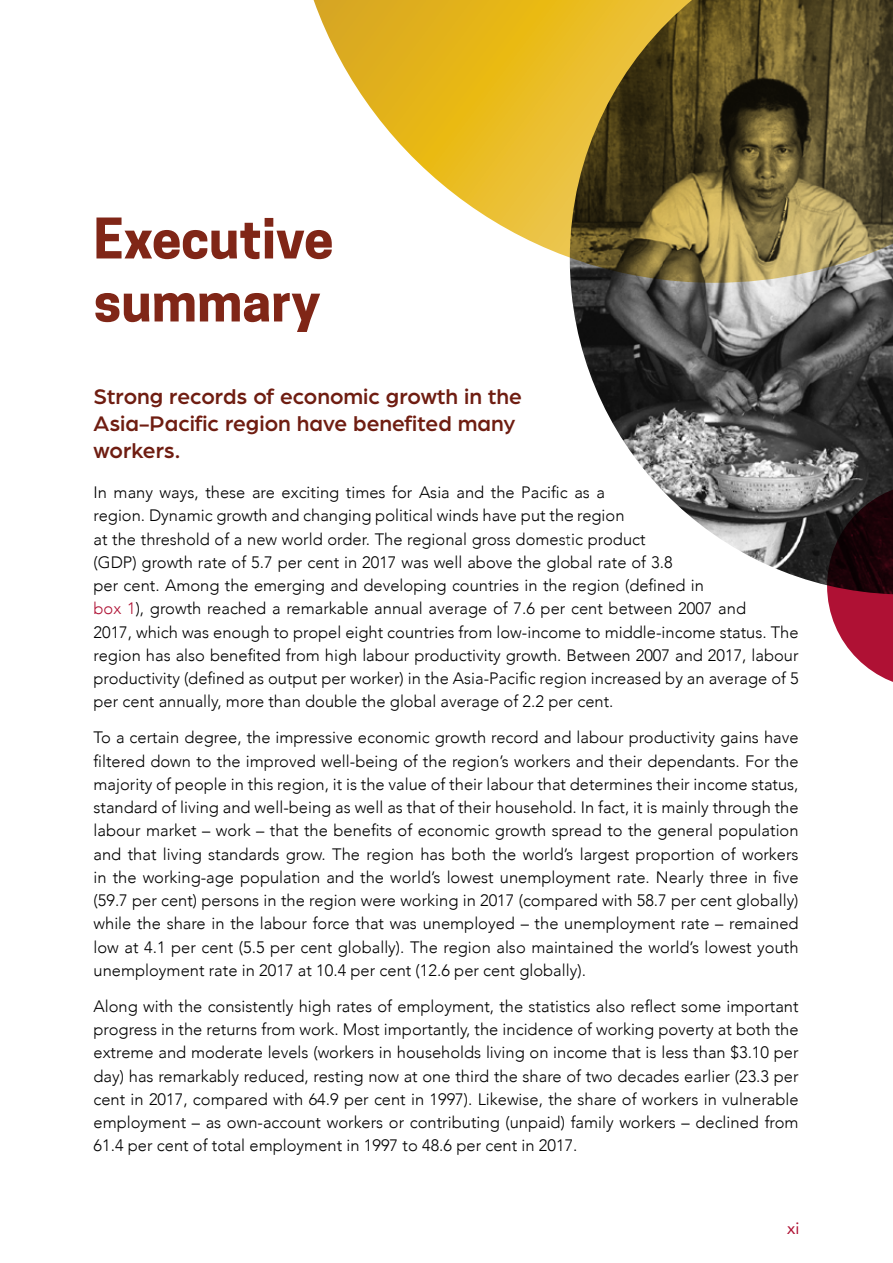
<style>
.page{position:relative;width:893px;height:1263px;background:#fff}
.page>*{position:absolute;margin:0;border:0;box-sizing:border-box;transform-origin:0 0}
.t1{font:700 52.5px/63px "Cooper Hewitt";color:#802617}
.t2{font:500 22.5px/27px "Arboria";color:#6f1d11}
.t3{font:300 16.5px/23.2px "Avenir";color:#000;text-align:justify}
.t4{font:16.5px "Avenir LT Std";color:#af1134}
.s1{color:#af1134}
</style>
<div class="page">
<svg style="left:314px;top:0;width:256px;height:268px"></svg>
<img style="left:570px;top:0;width:323px;height:586px">
<svg style="left:827px;top:483px;width:66px;height:199px;background:#6e3441"></svg>
<h1 class="t1" style="left:94px;top:207px;width:241px">Executive summary</h1>
<h2 class="t2" style="left:94px;top:382px;width:430px">Strong records of economic growth in the<br>Asia-Pacific region have benefited many workers.</h2>
<p class="t3" style="left:94px;top:481px;width:707px;text-align:left">In many ways, these are exciting times for Asia and the Pacific as a<br>region. Dynamic growth and changing political winds have put the region<br>at the threshold of a new world order. The regional gross domestic product<br>(GDP) growth rate of 5.7 per cent in 2017 was well above the global rate of 3.8<br>per cent. Among the emerging and developing countries in the region (defined in<br><span class="s1">box 1</span>), growth reached a remarkable annual average of 7.6 per cent between 2007 and<br>2017, which was enough to propel eight countries from low-income to middle-income status. The region has also benefited from high labour productivity growth. Between 2007 and 2017, labour productivity (defined as output per worker) in the Asia-Pacific region increased by an average of 5 per cent annually, more than double the global average of 2.2 per cent.</p>
<p class="t3" style="left:94px;top:726px;width:707px">To a certain degree, the impressive economic growth record and labour productivity gains have filtered down to the improved well-being of the region’s workers and their dependants. For the majority of people in this region, it is the value of their labour that determines their income status, standard of living and well-being as well as that of their household. In fact, it is mainly through the labour market – work – that the benefits of economic growth spread to the general population and that living standards grow. The region has both the world’s largest proportion of workers in the working-age population and the world’s lowest unemployment rate. Nearly three in five (59.7 per cent) persons in the region were working in 2017 (compared with 58.7 per cent globally) while the share in the labour force that was unemployed – the unemployment rate – remained low at 4.1 per cent (5.5 per cent globally). The region also maintained the world’s lowest youth unemployment rate in 2017 at 10.4 per cent (12.6 per cent globally).</p>
<p class="t3" style="left:94px;top:994px;width:707px">Along with the consistently high rates of employment, the statistics also reflect some important progress in the returns from work. Most importantly, the incidence of working poverty at both the extreme and moderate levels (workers in households living on income that is less than $3.10 per day) has remarkably reduced, resting now at one third the share of two decades earlier (23.3 per cent in 2017, compared with 64.9 per cent in 1997). Likewise, the share of workers in vulnerable employment – as own-account workers or contributing (unpaid) family workers – declined from 61.4 per cent of total employment in 1997 to 48.6 per cent in 2017.</p>
<p class="t4" style="left:787px;top:1219px;width:14px">xi</p>
</div>
